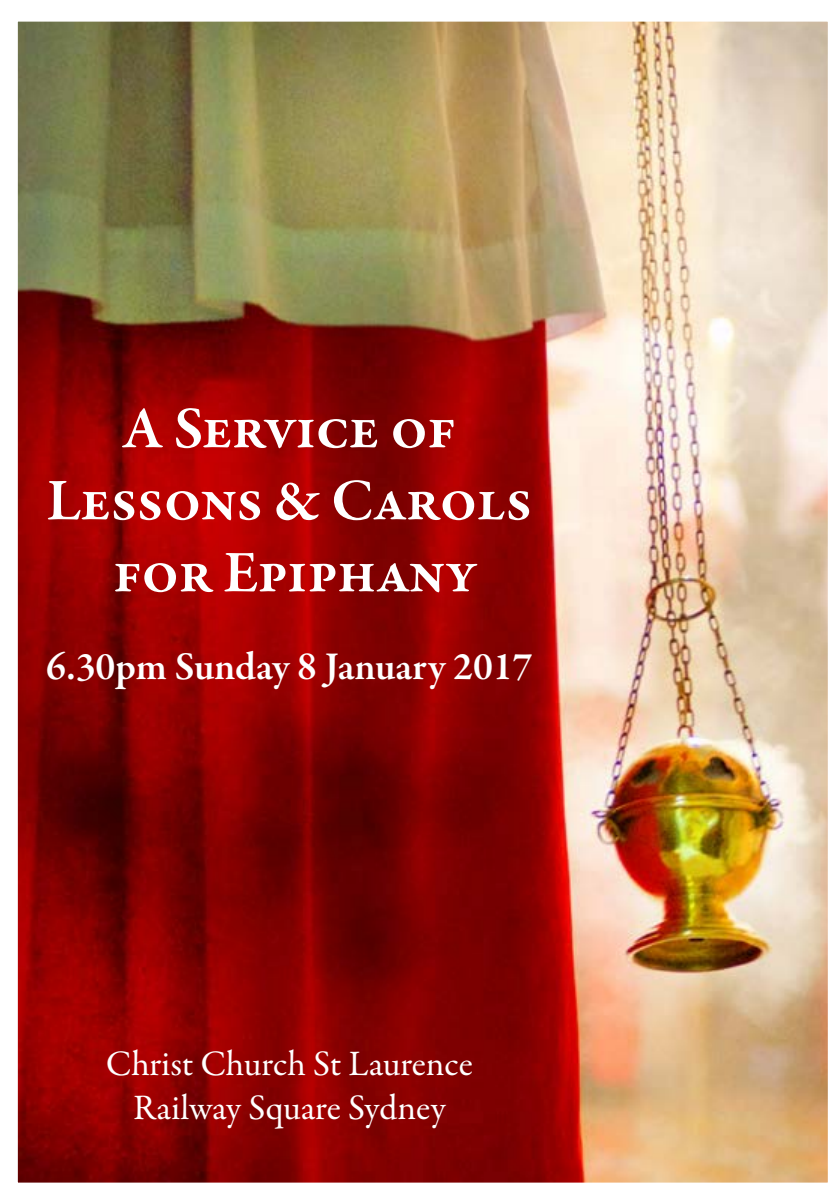
<style>
.page{position:relative;width:840px;height:1191px;background:#fff}
.page>*{position:absolute;margin:0;border:0;box-sizing:border-box;transform-origin:0 0}
.t1{font:600 60px/72px "Garamond Premr Pro";letter-spacing:-.015em;color:#fff;text-align:center}
.t2{font:600 40px "Garamond Premr Pro";color:#fff}
.t3{font:36px/44px "Garamond Premr Pro";letter-spacing:-.005em;color:#fff;text-align:center}
</style>
<div class="page">
<img style="left:17px;top:21px;width:811px;height:1162px">
<h1 class="t1" style="left:46px;top:393px;width:487px">A Service of<br>Lessons &amp; Carols for Epiphany</h1>
<p class="t2" style="left:46px;top:642px;width:487px">6.30pm Sunday 8 January 2017</p>
<p class="t3" style="left:106px;top:1042px;width:368px">Christ Church St Laurence<br>Railway Square Sydney</p>
</div>
